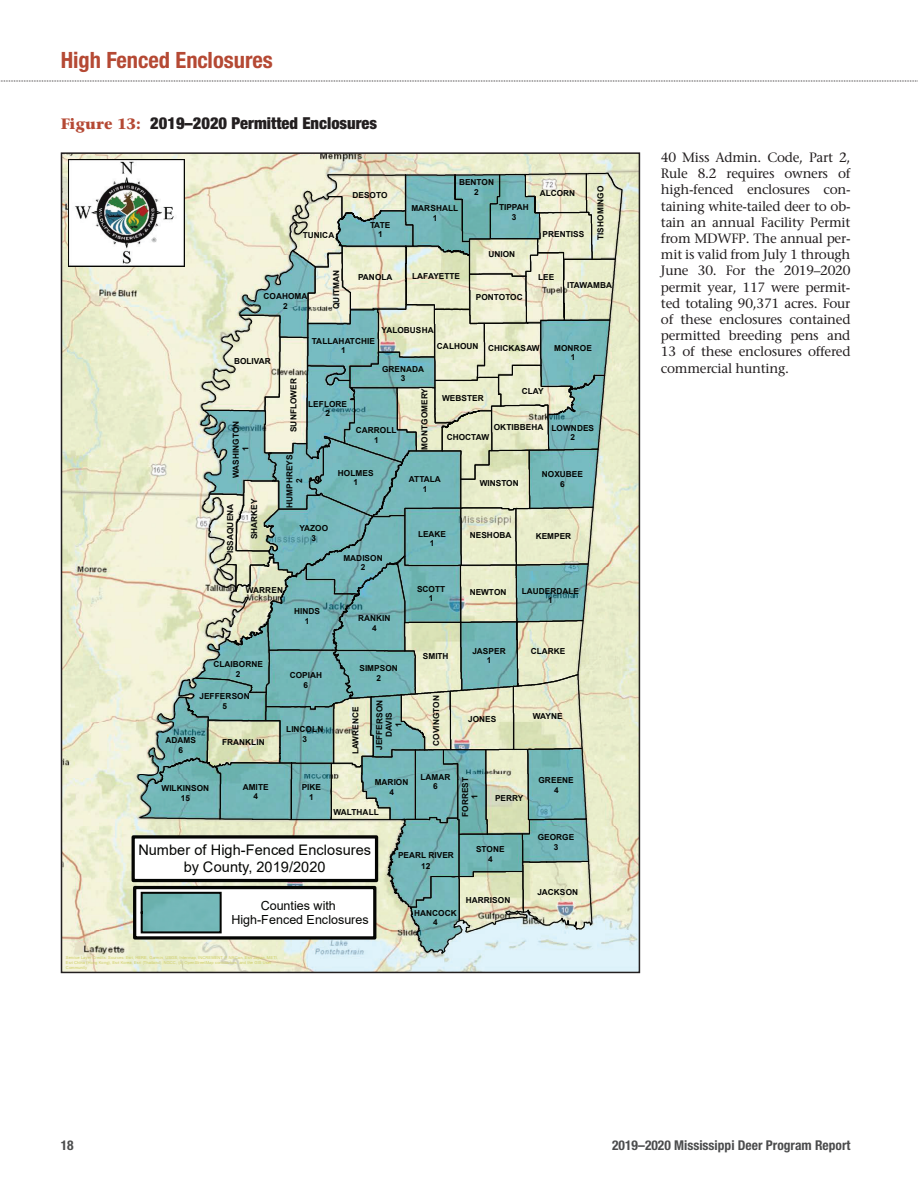
<style>
.page{position:relative;width:918px;height:1188px;background:#fff}
.page>*{position:absolute;margin:0;border:0;box-sizing:border-box;transform-origin:0 0}
.t1{font:700 condensed 22.5px "Helvetica Neue";color:#b54934}
.t2{font:900 condensed 16.5px "Helvetica Neue";color:#231f20}
.t3{font:14.55px/16.8px "Arial";color:#040503;text-align:center}
.t4{font:13.5px/16.2px "Stone Serif";letter-spacing:-.02em;color:#231f20;text-align:justify}
.t5{font:700 condensed 13.5px "Helvetica Neue";color:#4b4c4d}
.t6{font:12.6px/14.2px "Arial";color:#040503;text-align:center}
.t7{font:700 8.25px/9.6px "Arial";letter-spacing:.005em;color:#040503;text-align:center}
.t8{font:4.05px/4.9px "Arial";letter-spacing:.02em;color:#cdcd64}
.s1{font-family:"Stone Serif";font-weight:700;font-stretch:normal;font-size:15px;color:#b54934}
</style>
<div class="page">
<svg style="left:0;top:81px;width:918px;height:1px"></svg>
<svg style="left:60px;top:152px;width:581px;height:822px;background:#bbcfbf"></svg>
<h1 class="t1" style="left:61px;top:41px;width:214px">High Fenced Enclosures</h1>
<h2 class="t2" style="left:61px;top:110px;width:318px"><span class="s1">Figure 13:</span> 2019–2020 Permitted Enclosures</h2>
<p class="t7" style="left:459px;top:178px;width:37px">BENTON<br>2</p>
<p class="t7" style="left:353px;top:190px;width:37px">DESOTO</p>
<p class="t7" style="left:540px;top:188px;width:37px">ALCORN</p>
<p class="t7" style="left:499px;top:202px;width:31px">TIPPAH<br>3</p>
<p class="t7" style="left:412px;top:204px;width:48px">MARSHALL<br>1</p>
<p class="t7" style="left:370px;top:220px;width:22px">TATE<br>1</p>
<p class="t7" style="left:303px;top:230px;width:33px">TUNICA</p>
<p class="t7" style="left:543px;top:229px;width:43px">PRENTISS</p>
<p class="t7" style="left:488px;top:250px;width:28px">UNION</p>
<p class="t7" style="left:596px;top:240px;width:55px;rotate:-90deg">TISHOMINGO</p>
<p class="t7" style="left:264px;top:292px;width:46px">COAHOMA<br>2</p>
<p class="t7" style="left:332px;top:309px;width:40px;rotate:-90deg">QUITMAN</p>
<p class="t7" style="left:538px;top:273px;width:18px">LEE</p>
<p class="t7" style="left:358px;top:272px;width:36px">PANOLA</p>
<p class="t7" style="left:412px;top:272px;width:49px">LAFAYETTE</p>
<p class="t7" style="left:476px;top:292px;width:48px">PONTOTOC</p>
<p class="t7" style="left:382px;top:326px;width:54px">YALOBUSHA</p>
<p class="t7" style="left:567px;top:281px;width:46px">ITAWAMBA</p>
<p class="t7" style="left:312px;top:336px;width:65px">TALLAHATCHIE<br>1</p>
<p class="t7" style="left:554px;top:343px;width:39px">MONROE<br>1</p>
<p class="t7" style="left:382px;top:364px;width:44px">GRENADA<br>3</p>
<p class="t7" style="left:308px;top:399px;width:40px">LEFLORE<br>2</p>
<p class="t7" style="left:552px;top:423px;width:44px">LOWNDES<br>2</p>
<p class="t7" style="left:437px;top:341px;width:43px">CALHOUN</p>
<p class="t7" style="left:488px;top:343px;width:53px">CHICKASAW</p>
<p class="t7" style="left:234px;top:356px;width:38px">BOLIVAR</p>
<p class="t7" style="left:289px;top:432px;width:55px;rotate:-90deg">SUNFLOWER</p>
<p class="t7" style="left:522px;top:386px;width:23px">CLAY</p>
<p class="t7" style="left:420px;top:450px;width:63px;rotate:-90deg">MONTGOMERY</p>
<p class="t7" style="left:442px;top:394px;width:43px">WEBSTER</p>
<p class="t7" style="left:231px;top:478px;width:59px;rotate:-90deg">WASHINGTON<br>1</p>
<p class="t7" style="left:494px;top:422px;width:51px">OKTIBBEHA</p>
<p class="t7" style="left:356px;top:426px;width:42px">CARROLL<br>1</p>
<p class="t7" style="left:447px;top:432px;width:44px">CHOCTAW</p>
<p class="t7" style="left:285px;top:508px;width:55px;rotate:-90deg">HUMPHREYS<br>2</p>
<p class="t7" style="left:338px;top:468px;width:37px">HOLMES<br>1</p>
<p class="t7" style="left:542px;top:470px;width:43px">NOXUBEE<br>6</p>
<p class="t7" style="left:409px;top:474px;width:34px">ATTALA<br>1</p>
<p class="t7" style="left:480px;top:478px;width:41px">WINSTON</p>
<p class="t7" style="left:250px;top:539px;width:42px;rotate:-90deg">SHARKEY</p>
<p class="t7" style="left:226px;top:553px;width:51px;rotate:-90deg">ISSAQUENA</p>
<p class="t7" style="left:299px;top:524px;width:30px">YAZOO<br>3</p>
<p class="t7" style="left:418px;top:529px;width:30px">LEAKE<br>1</p>
<p class="t7" style="left:343px;top:553px;width:41px">MADISON<br>2</p>
<p class="t7" style="left:417px;top:584px;width:30px">SCOTT<br>1</p>
<p class="t7" style="left:358px;top:614px;width:34px">RANKIN<br>4</p>
<p class="t7" style="left:470px;top:531px;width:43px">NESHOBA</p>
<p class="t7" style="left:536px;top:532px;width:37px">KEMPER</p>
<p class="t7" style="left:246px;top:586px;width:39px">WARREN</p>
<p class="t7" style="left:470px;top:588px;width:38px">NEWTON</p>
<p class="t7" style="left:522px;top:586px;width:59px">LAUDERDALE<br>1</p>
<p class="t7" style="left:294px;top:607px;width:27px">HINDS<br>1</p>
<p class="t7" style="left:213px;top:660px;width:51px">CLAIBORNE<br>2</p>
<p class="t7" style="left:290px;top:670px;width:34px">COPIAH<br>6</p>
<p class="t7" style="left:360px;top:664px;width:40px">SIMPSON<br>2</p>
<p class="t7" style="left:200px;top:692px;width:52px">JEFFERSON<br>5</p>
<p class="t7" style="left:375px;top:750px;width:52px;rotate:-90deg">JEFFERSON<br>DAVIS<br>1</p>
<p class="t7" style="left:351px;top:754px;width:49px;rotate:-90deg">LAWRENCE</p>
<p class="t7" style="left:286px;top:725px;width:39px">LINCOLN<br>3</p>
<p class="t7" style="left:166px;top:736px;width:32px">ADAMS<br>6</p>
<p class="t7" style="left:222px;top:738px;width:44px">FRANKLIN</p>
<p class="t7" style="left:243px;top:782px;width:27px">AMITE<br>4</p>
<p class="t7" style="left:181px;top:793px;width:11px">15</p>
<p class="t7" style="left:302px;top:783px;width:21px">PIKE<br>1</p>
<p class="t7" style="left:162px;top:783px;width:49px">WILKINSON</p>
<p class="t7" style="left:375px;top:778px;width:35px">MARION</p>
<p class="t7" style="left:389px;top:787px;width:6px">4</p>
<p class="t7" style="left:334px;top:808px;width:47px">WALTHALL</p>
<p class="t7" style="left:423px;top:651px;width:27px">SMITH</p>
<p class="t7" style="left:472px;top:646px;width:35px">JASPER<br>1</p>
<p class="t7" style="left:531px;top:647px;width:36px">CLARKE</p>
<p class="t7" style="left:432px;top:746px;width:52px;rotate:-90deg">COVINGTON</p>
<p class="t7" style="left:420px;top:772px;width:32px">LAMAR<br>6</p>
<p class="t7" style="left:468px;top:715px;width:30px">JONES</p>
<p class="t7" style="left:533px;top:711px;width:31px">WAYNE</p>
<p class="t7" style="left:460px;top:817px;width:41px;rotate:-90deg">FORREST<br>1</p>
<p class="t7" style="left:495px;top:794px;width:30px">PERRY</p>
<p class="t7" style="left:539px;top:776px;width:37px">GREENE<br>4</p>
<h3 class="t3" style="left:138px;top:842px;width:234px">Number of High-Fenced Enclosures by County, 2019/2020</h3>
<h3 class="t6" style="left:231px;top:898px;width:139px">Counties with<br>High-Fenced Enclosures</h3>
<p class="t8" style="left:66px;top:955px;width:214px">Service Layer Credits: Sources: Esri, HERE, Garmin, USGS, Intermap, INCREMENT P, NRCan, Esri Japan, METI,<br>Esri China (Hong Kong), Esri Korea, Esri (Thailand), NGCC, (c) OpenStreetMap contributors, and the GIS User<br>Community</p>
<p class="t7" style="left:398px;top:850px;width:57px;line-height:10.5px">PEARL RIVER<br>12</p>
<p class="t7" style="left:476px;top:845px;width:30px">STONE<br>4</p>
<p class="t7" style="left:414px;top:908px;width:44px">HANCOCK<br>4</p>
<p class="t7" style="left:466px;top:895px;width:46px">HARRISON</p>
<p class="t7" style="left:538px;top:833px;width:38px">GEORGE<br>3</p>
<p class="t7" style="left:537px;top:888px;width:42px">JACKSON</p>
<p class="t4" style="left:661px;top:149px;width:191px">40 Miss Admin. Code, Part 2, Rule 8.2 requires owners of high-fenced enclosures con&shy;taining white-tailed deer to ob&shy;tain an annual Facility Permit from MDWFP. The annual per&shy;mit is valid from July 1 through June 30. For the 2019–2020 permit year, 117 were permit&shy;ted totaling 90,371 acres. Four of these enclosures contained permitted breeding pens and 13 of these enclosures offered commercial hunting.</p>
<h3 class="t5" style="left:61px;top:1134px;width:14px">18</h3>
<h3 class="t5" style="left:612px;top:1134px;width:240px">2019–2020 Mississippi Deer Program Report</h3>
</div>
